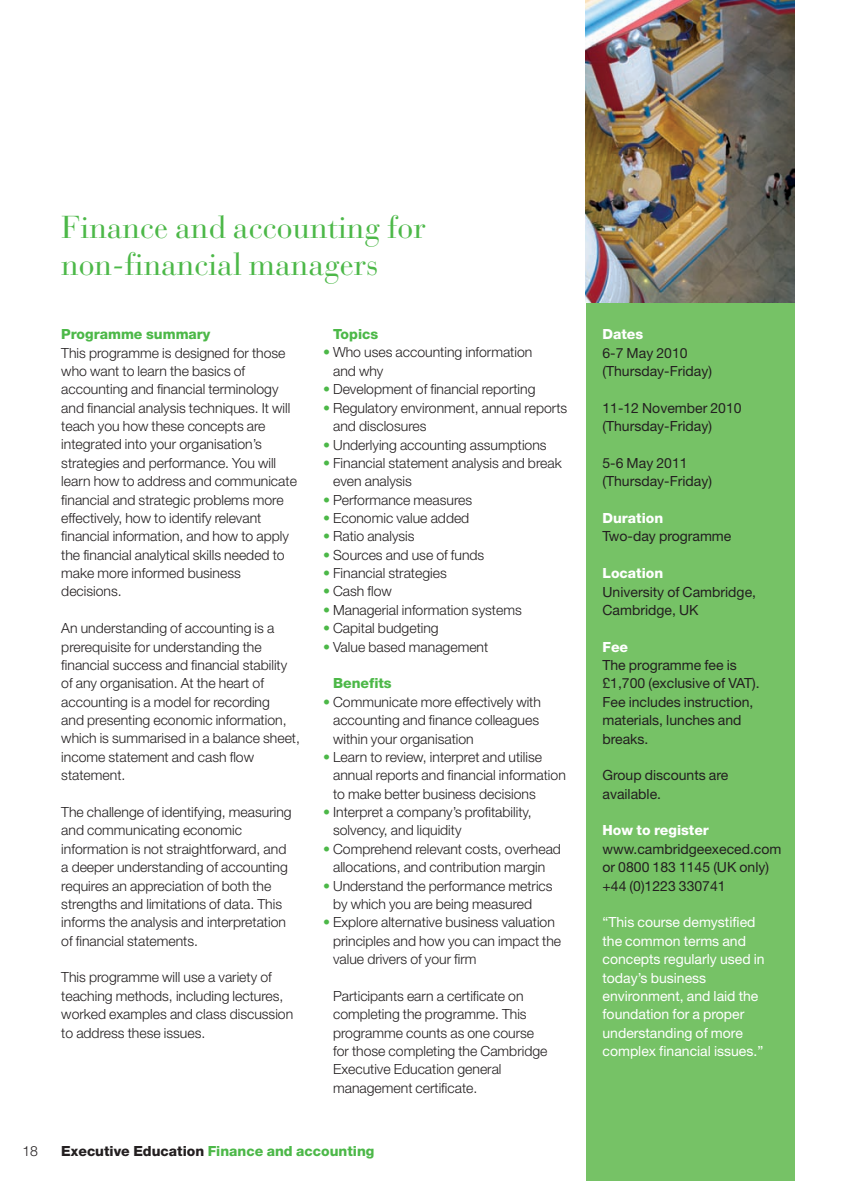
<style>
.page{position:relative;width:849px;height:1181px;background:#fff}
.page>*{position:absolute;margin:0;border:0;box-sizing:border-box;transform-origin:0 0}
.t1{font:31.5px/36.8px "Bauer Bodoni";color:#4cb848}
.t2{font:300 14px/18.4px "Helvetica Neue";color:#231f20}
.t3{font:14px/18.4px "Helvetica Neue";color:#231f20}
.t4{font:14px/18.4px "Helvetica Neue";color:#fff}
.t5{font:800 14px "Helvetica Neue";color:#4cb848}
.s1{font-weight:800;color:#4cb848}
.s2{color:#4cb848}
.s3{color:#231f20}
.s4{font-weight:800;color:#fff}
</style>
<div class="page">
<div style="left:585px;top:303px;width:209px;height:878px;background:#76c266"></div>
<img style="left:585px;top:0;width:209px;height:303px">
<p class="t2" style="left:22px;top:1143px;width:17px">18</p>
<p class="t1" style="left:61px;top:213px;width:366px">Finance and accounting for non-financial managers</p>
<p class="t2" style="left:61px;top:326px;width:237px"><span class="s1">Programme summary<br></span>This programme is designed for those who want to learn the basics of accounting and financial terminology and financial analysis techniques. It will teach you how these concepts are integrated into your organisation’s strategies and performance. You will learn how to address and communicate financial and strategic problems more effectively, how to identify relevant financial information, and how to apply the financial analytical skills needed to make more informed business decisions.</p>
<p class="t2" style="left:61px;top:620px;width:240px">An understanding of accounting is a prerequisite for understanding the financial success and financial stability of any organisation. At the heart of accounting is a model for recording<br>and presenting economic information, which is summarised in a balance sheet, income statement and cash flow statement.</p>
<p class="t2" style="left:61px;top:804px;width:232px">The challenge of identifying, measuring and communicating economic information is not straightforward, and a deeper understanding of accounting requires an appreciation of both the strengths and limitations of data. This informs the analysis and interpretation of financial statements.</p>
<p class="t2" style="left:61px;top:969px;width:233px">This programme will use a variety of teaching methods, including lectures, worked examples and class discussion to address these issues.</p>
<p class="t5" style="left:333px;top:329px;width:47px">Topics</p>
<p class="t2" style="left:333px;top:344px;width:201px;text-indent:-10px"><span class="s2">•</span> Who uses accounting information and why</p>
<p class="t2" style="left:323px;top:381px;width:214px"><span class="s2">•</span> Development of financial reporting</p>
<p class="t2" style="left:333px;top:400px;width:235px;text-indent:-10px"><span class="s2">•</span> Regulatory environment, annual reports and disclosures</p>
<p class="t2" style="left:323px;top:437px;width:225px"><span class="s2">•</span> Underlying accounting assumptions</p>
<p class="t2" style="left:333px;top:455px;width:230px;text-indent:-10px"><span class="s2">•</span> Financial statement analysis and break even analysis</p>
<p class="t2" style="left:323px;top:492px;width:150px"><span class="s2">•</span> Performance measures</p>
<p class="t2" style="left:323px;top:510px;width:148px"><span class="s2">•</span> Economic value added</p>
<p class="t2" style="left:323px;top:528px;width:93px"><span class="s2">•</span> Ratio analysis</p>
<p class="t2" style="left:323px;top:547px;width:163px"><span class="s2">•</span> Sources and use of funds</p>
<p class="t2" style="left:323px;top:565px;width:125px"><span class="s2">•</span> Financial strategies</p>
<p class="t2" style="left:323px;top:583px;width:70px"><span class="s2">•</span> Cash flow</p>
<p class="t2" style="left:323px;top:602px;width:200px"><span class="s2">•</span> Managerial information systems</p>
<p class="t2" style="left:323px;top:620px;width:117px"><span class="s2">•</span> Capital budgeting</p>
<p class="t2" style="left:323px;top:639px;width:167px"><span class="s2">•</span> Value based management</p>
<p class="t5" style="left:333px;top:678px;width:60px">Benefits</p>
<p class="t2" style="left:333px;top:694px;width:209px;text-indent:-10px"><span class="s2">•</span> Communicate more effectively with accounting and finance colleagues within your organisation</p>
<p class="t2" style="left:333px;top:749px;width:234px;text-indent:-10px"><span class="s2">•</span> Learn to review, interpret and utilise annual reports and financial information to make better business decisions</p>
<p class="t2" style="left:333px;top:804px;width:200px;text-indent:-10px"><span class="s2">•</span> Interpret a company’s profitability, solvency, and liquidity</p>
<p class="t2" style="left:323px;top:841px;width:239px;text-align:center"><span class="s2">•</span> Comprehend relevant costs, overhead allocations, and contribution margin</p>
<p class="t2" style="left:333px;top:877px;width:221px;text-indent:-10px"><span class="s2">•</span> Understand the performance metrics by which you are being measured</p>
<p class="t2" style="left:333px;top:914px;width:229px;text-indent:-10px"><span class="s2">•</span> Explore alternative business valuation principles and how you can impact the value drivers of your firm</p>
<p class="t2" style="left:333px;top:988px;width:216px">Participants earn a certificate on completing the programme. This programme counts as one course for those completing the Cambridge<br>Executive Education general management certificate.</p>
<p class="t5" style="left:61px;top:1146px;width:314px"><span class="s3">Executive Education</span> Finance and accounting</p>
<p class="t3" style="left:602px;top:326px;width:111px"><span class="s4">Dates<br></span>6-7 May 2010 (Thursday-Friday)</p>
<p class="t3" style="left:602px;top:400px;width:141px">11-12 November 2010 (Thursday-Friday)</p>
<p class="t3" style="left:602px;top:455px;width:111px">5-6 May 2011 (Thursday-Friday)</p>
<p class="t3" style="left:602px;top:510px;width:130px"><span class="s4">Duration<br></span>Two-day programme</p>
<p class="t3" style="left:602px;top:565px;width:155px"><span class="s4">Location<br></span>University of Cambridge,<br>Cambridge, UK</p>
<p class="t3" style="left:602px;top:639px;width:158px"><span class="s4">Fee<br></span>The programme fee is £1,700 (exclusive of VAT).<br>Fee includes instruction, materials, lunches and breaks.</p>
<p class="t3" style="left:602px;top:767px;width:127px">Group discounts are available.</p>
<p class="t3" style="left:602px;top:822px;width:180px"><span class="s4">How to register </span>www.cambridgeexeced.com or 0800 183 1145 (UK only) +44 (0)1223 330741</p>
<p class="t4" style="left:602px;top:914px;width:164px">“This course demystified the common terms and concepts regularly used in today’s business environment, and laid the foundation for a proper understanding of more complex financial issues.”</p>
</div>
